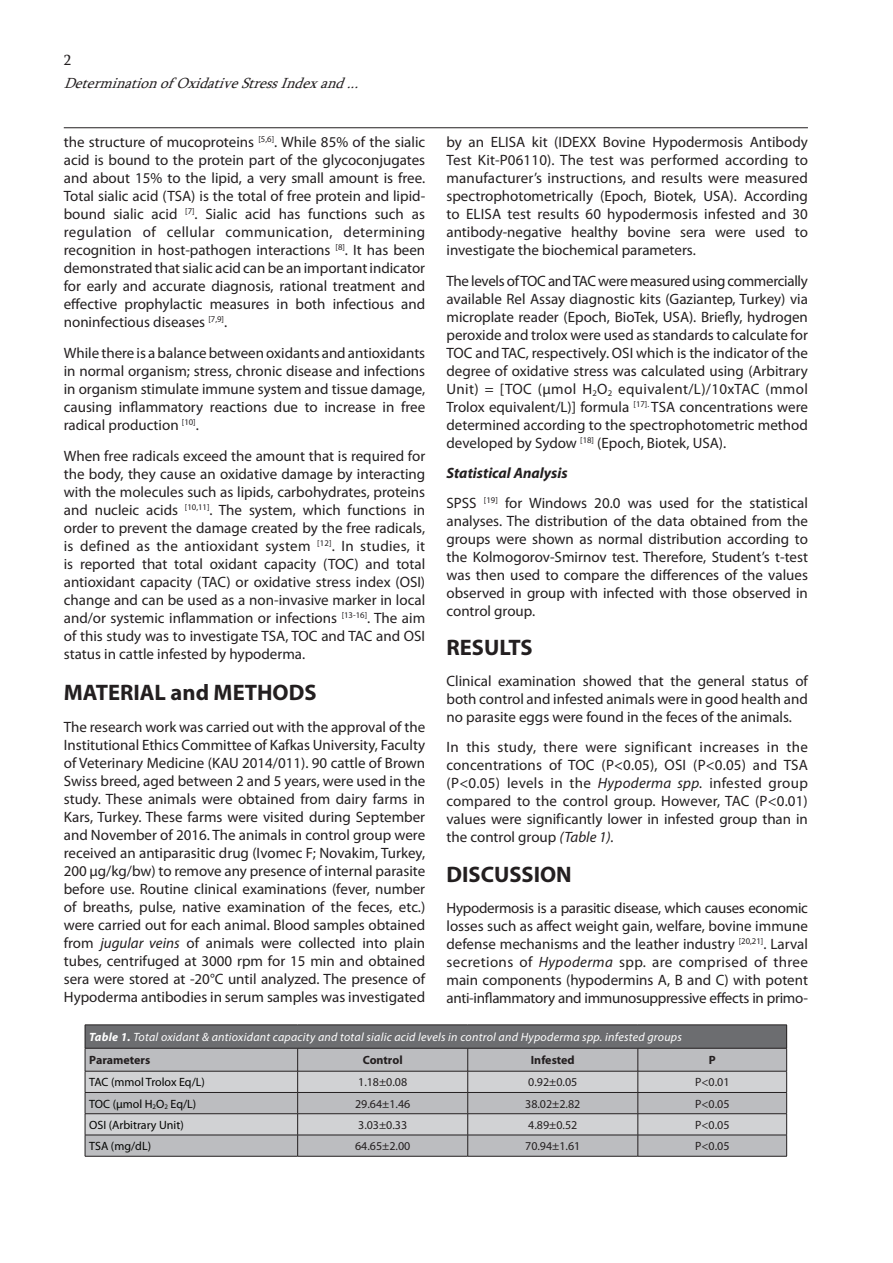
<style>
.page{position:relative;width:893px;height:1263px;background:#fff}
.page>*{position:absolute;margin:0;border:0;box-sizing:border-box;transform-origin:0 0}
.t1{font:700 22.5px "Myriad Pro";color:#231f20}
.t2{font:15px/18px "Myriad Pro";color:#231f20;text-align:justify}
.t3{font:italic 15px "Sylfaen";color:#231f20}
.t4{font:15px "Sylfaen";color:#231f20}
.t5{font:italic 12px/23.1px "Myriad Pro";letter-spacing:.02em;color:#fff}
.t6{font:12px "Myriad Pro";color:#231f20}
.t7{font:12px "Myriad Pro";color:#040503}
.t8{font:700 12px "Myriad Pro";color:#231f20}
.s1{font-style:italic}
.s2{font-weight:700;font-style:italic}
.s3{font-weight:700}
.s4{font-weight:700;font-style:normal;color:#231f20}
.s5{font-size:6.9px}
</style>
<div class="page">
<hr style="left:64px;top:127px;width:744px;height:1px;background:#231f20">
<hr style="left:85px;top:1024px;width:213px;height:1px;background:#231f20">
<hr style="left:298px;top:1024px;width:170px;height:1px;background:#231f20">
<hr style="left:468px;top:1024px;width:170px;height:1px;background:#231f20">
<hr style="left:638px;top:1024px;width:149px;height:1px;background:#231f20">
<svg style="left:85px;top:1025px;width:702px;height:131px;background:#adaeb0"></svg>
<hr style="left:85px;top:1156px;width:213px;height:1px;background:#231f20">
<hr style="left:298px;top:1156px;width:170px;height:1px;background:#231f20">
<hr style="left:468px;top:1156px;width:170px;height:1px;background:#231f20">
<hr style="left:638px;top:1156px;width:149px;height:1px;background:#231f20">
<p class="t4" style="left:64px;top:50px;width:9px">2</p>
<p class="t3" style="left:64px;top:73px;width:303px">DeterminationofOxidativeStressIndexand...</p>
<p class="t2" style="left:64px;top:133px;width:363px">the structure of mucoproteins <sup>[5,6]</sup>. While 85% of the sialic acid is bound to the protein part of the glycoconjugates and about 15% to the lipid, a very small amount is free.<br>Total sialic acid (TSA) is the total of free protein and lipid&shy;bound sialic acid <sup>[7]</sup>. Sialic acid has functions such as regulation of cellular communication, determining recognition in host-pathogen interactions <sup>[8]</sup>. It has been demonstrated that sialic acid can be an important indicator for early and accurate diagnosis, rational treatment and effective prophylactic measures in both infectious and noninfectious diseases <sup>[7,9]</sup>.</p>
<p class="t2" style="left:64px;top:344px;width:363px">While there is a balance between oxidants and antioxidants in normal organism; stress, chronic disease and infections in organism stimulate immune system and tissue damage, causing inflammatory reactions due to increase in free radical production <sup>[10]</sup>.</p>
<p class="t2" style="left:64px;top:447px;width:363px">When free radicals exceed the amount that is required for the body, they cause an oxidative damage by interacting with the molecules such as lipids, carbohydrates, proteins and nucleic acids <sup>[10,11]</sup>. The system, which functions in order to prevent the damage created by the free radicals, is defined as the antioxidant system <sup>[12]</sup>. In studies, it is reported that total oxidant capacity (TOC) and total antioxidant capacity (TAC) or oxidative stress index (OSI) change and can be used as a non-invasive marker in local and/or systemic inflammation or infections <sup>[13-16]</sup>. The aim of this study was to investigate TSA, TOC and TAC and OSI status in cattle infested by hypoderma.</p>
<h1 class="t1" style="left:64px;top:680px;width:254px">MATERIAL and METHODS</h1>
<p class="t2" style="left:64px;top:718px;width:363px">The research work was carried out with the approval of the Institutional Ethics Committee of Kafkas University, Faculty of Veterinary Medicine (KAU 2014/011). 90 cattle of Brown Swiss breed, aged between 2 and 5 years, were used in the study. These animals were obtained from dairy farms in Kars, Turkey. These farms were visited during September and November of 2016. The animals in control group were received an antiparasitic drug (Ivomec F; Novakim, Turkey, 200 µg/kg/bw) to remove any presence of internal parasite before use. Routine clinical examinations (fever, number of breaths, pulse, native examination of the feces, etc.) were carried out for each animal. Blood samples obtained from <span class="s1">jugular veins</span> of animals were collected into plain tubes, centrifuged at 3000 rpm for 15 min and obtained sera were stored at -20°C until analyzed. The presence of Hypoderma antibodies in serum samples was investigated</p>
<p class="t2" style="left:446px;top:133px;width:363px">by an ELISA kit (IDEXX Bovine Hypodermosis Antibody Test Kit-P06110). The test was performed according to manufacturer’s instructions, and results were measured spectrophotometrically (Epoch, Biotek, USA). According to ELISA test results 60 hypodermosis infested and 30 antibody-negative healthy bovine sera were used to investigate the biochemical parameters.</p>
<p class="t2" style="left:446px;top:271px;width:363px">The levels of TOC and TAC were measured using commercially available Rel Assay diagnostic kits (Gaziantep, Turkey) via microplate reader (Epoch, BioTek, USA). Briefly, hydrogen peroxide and trolox were used as standards to calculate for TOC and TAC, respectively. OSI which is the indicator of the degree of oxidative stress was calculated using (Arbitrary Unit) = [TOC (μmol H<sub>2</sub>O<sub>2</sub> equivalent/L)/10xTAC (mmol Trolox equivalent/L)] formula <sup>[17].</sup> TSA concentrations were determined according to the spectrophotometric method developed by Sydow <sup>[18]</sup> (Epoch, Biotek, USA).</p>
<p class="t2" style="left:446px;top:457px;width:363px;line-height:29.8px"><span class="s2">Statistical Analysis<br></span>SPSS <sup>[19]</sup> for Windows 20.0 was used for the statistical</p>
<p class="t2" style="left:446px;top:511px;width:363px">analyses. The distribution of the data obtained from the groups were shown as normal distribution according to the Kolmogorov-Smirnov test. Therefore, Student’s t-test was then used to compare the differences of the values observed in group with infected with those observed in control group.</p>
<h1 class="t1" style="left:446px;top:635px;width:88px">RESULTS</h1>
<p class="t2" style="left:446px;top:672px;width:363px">Clinical examination showed that the general status of both control and infested animals were in good health and no parasite eggs were found in the feces of the animals.</p>
<p class="t2" style="left:446px;top:738px;width:363px">In this study, there were significant increases in the concentrations of TOC (P&lt;0.05), OSI (P&lt;0.05) and TSA (P&lt;0.05) levels in the <span class="s1">Hypoderma spp.</span> infested group compared to the control group. However, TAC (P&lt;0.01) values were significantly lower in infested group than in the control group <span class="s1">(Table 1).</span></p>
<h1 class="t1" style="left:446px;top:862px;width:127px">DISCUSSION</h1>
<p class="t2" style="left:446px;top:899px;width:363px">Hypodermosis is a parasitic disease, which causes economic losses such as affect weight gain, welfare, bovine immune defense mechanisms and the leather industry <sup>[20,21]</sup>. Larval secretions of <span class="s1">Hypoderma</span> spp. are comprised of three main components (hypodermins A, B and C) with potent anti-inflammatory and immunosuppressive effects in primo-</p>
<p class="t5" style="left:89px;top:1025px;width:594px"><span class="s3">Table 1.</span> Total oxidant &amp; antioxidant capacity and total sialic acid levels in control and Hypoderma spp. infested groups<br><span class="s4">Parameters</span></p>
<p class="t8" style="left:363px;top:1053px;width:41px">Control</p>
<p class="t8" style="left:531px;top:1053px;width:45px">Infested</p>
<p class="t8" style="left:709px;top:1053px;width:8px">P</p>
<p class="t7" style="left:89px;top:1075px;width:117px">TAC (mmol Trolox Eq/L)</p>
<p class="t6" style="left:358px;top:1075px;width:51px">1.18±0.08</p>
<p class="t6" style="left:528px;top:1075px;width:51px">0.92±0.05</p>
<p class="t6" style="left:695px;top:1075px;width:36px">P&lt;0.01</p>
<p class="t7" style="left:89px;top:1096px;width:109px">TOC (μmol H<span class="s5">2</span>O<span class="s5">2</span> Eq/L)</p>
<p class="t6" style="left:355px;top:1096px;width:57px">29.64±1.46</p>
<p class="t6" style="left:525px;top:1096px;width:57px">38.02±2.82</p>
<p class="t6" style="left:695px;top:1096px;width:36px">P&lt;0.05</p>
<p class="t7" style="left:89px;top:1117px;width:96px">OSI (Arbitrary Unit)</p>
<p class="t6" style="left:358px;top:1117px;width:51px">3.03±0.33</p>
<p class="t6" style="left:528px;top:1117px;width:51px">4.89±0.52</p>
<p class="t6" style="left:695px;top:1117px;width:36px">P&lt;0.05</p>
<p class="t7" style="left:89px;top:1139px;width:63px">TSA (mg/dL)</p>
<p class="t6" style="left:355px;top:1139px;width:57px">64.65±2.00</p>
<p class="t6" style="left:525px;top:1139px;width:57px">70.94±1.61</p>
<p class="t6" style="left:695px;top:1139px;width:36px">P&lt;0.05</p>
</div>
